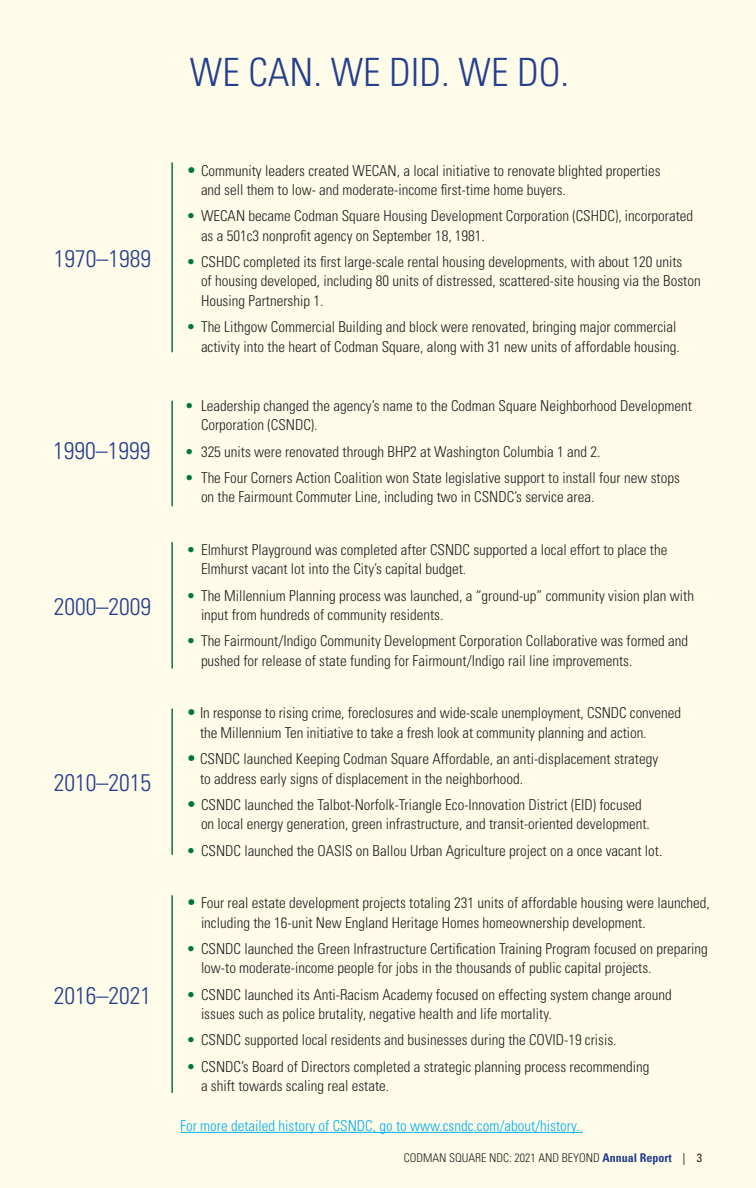
<style>
.page{position:relative;width:756px;height:1188px;background:#fffde9}
.page>*{position:absolute;margin:0;border:0;box-sizing:border-box;transform-origin:0 0}
.t1{font:300 condensed 39px "Univers";color:#253f8e}
.t2{font:300 condensed 24px "Univers";color:#253f8e}
.t3{font:300 condensed 15px/19.5px "Univers";color:#231f20}
.t4{font:300 condensed 15px "Univers";color:#00aeef}
.t5{font:300 condensed 12px "Univers";color:#231f20}
.s1{font-size:16.5px;color:#00763d}
.s2{color:#00763d}
.s3{font-weight:700;color:#253f8e}
.s4{font-family:"Minion Pro";font-weight:400;font-stretch:normal}
.s5{font-weight:400}
</style>
<div class="page">
<hr style="left:180px;top:1132px;width:403px;height:1px;background:#00aeef">
<hr style="left:171px;top:162px;width:2px;height:190px;background:#00763d">
<hr style="left:171px;top:542px;width:2px;height:127px;background:#00763d">
<hr style="left:171px;top:708px;width:2px;height:147px;background:#00763d">
<hr style="left:171px;top:895px;width:2px;height:198px;background:#00763d">
<hr style="left:171px;top:401px;width:2px;height:105px;background:#00763d">
<p class="t1" style="left:190px;top:49px;width:381px">WE CAN. WE DID. WE DO.</p>
<p class="t2" style="left:54px;top:244px;width:99px">1970–1989</p>
<p class="t2" style="left:53px;top:436px;width:99px">1990–1999</p>
<p class="t2" style="left:54px;top:593px;width:99px">2000–2009</p>
<p class="t2" style="left:54px;top:768px;width:99px">2010–2015</p>
<p class="t2" style="left:54px;top:981px;width:99px">2016–2021</p>
<p class="t3" style="left:201px;top:161px;width:461px;text-indent:-15px"><span class="s1">•</span> Community leaders created WECAN, a local initiative to renovate blighted properties and sell them to low- and moderate-income first-time home buyers.</p>
<p class="t3" style="left:201px;top:206px;width:494px;text-indent:-15px"><span class="s2">•</span> WECAN became Codman Square Housing Development Corporation (CSHDC), incorporated as a 501c3 nonprofit agency on September 18, 1981.</p>
<p class="t3" style="left:201px;top:252px;width:501px;text-indent:-15px"><span class="s2">•</span> CSHDC completed its first large-scale rental housing developments, with about 120 units<br>of housing developed, including 80 units of distressed, scattered-site housing via the Boston<br>Housing Partnership 1.</p>
<p class="t3" style="left:186px;top:317px;width:495px;text-align:right"><span class="s2">•</span> The Lithgow Commercial Building and block were renovated, bringing major commercial activity into the heart of Codman Square, along with 31 new units of affordable housing.</p>
<p class="t3" style="left:201px;top:396px;width:492px;text-indent:-16px"><span class="s2">•</span> Leadership changed the agency’s name to the Codman Square Neighborhood Development<br>Corporation (CSNDC).</p>
<p class="t3" style="left:185px;top:442px;width:417px"><span class="s2">•</span> 325 units were renovated through BHP2 at Washington Columbia 1 and 2.</p>
<p class="t3" style="left:201px;top:468px;width:480px;text-indent:-16px"><span class="s2">•</span> The Four Corners Action Coalition won State legislative support to install four new stops on the Fairmount Commuter Line, including two in CSNDC’s service area.</p>
<p class="t3" style="left:201px;top:540px;width:468px;text-indent:-15px"><span class="s2">•</span> Elmhurst Playground was completed after CSNDC supported a local effort to place the<br>Elmhurst vacant lot into the City’s capital budget.</p>
<p class="t3" style="left:201px;top:586px;width:495px;text-indent:-15px"><span class="s2">•</span> The Millennium Planning process was launched, a “ground-up” community vision plan with input from hundreds of community residents.</p>
<p class="t3" style="left:201px;top:631px;width:489px;text-indent:-15px"><span class="s2">•</span> The Fairmount/Indigo Community Development Corporation Collaborative was formed and pushed for release of state funding for Fairmount/Indigo rail line improvements.</p>
<p class="t3" style="left:200px;top:703px;width:482px;text-indent:-14px"><span class="s1">•</span> In response to rising crime, foreclosures and wide-scale unemployment, CSNDC convened the Millennium Ten initiative to take a fresh look at community planning and action.</p>
<p class="t3" style="left:200px;top:749px;width:460px;text-indent:-14px"><span class="s1">•</span> CSNDC launched Keeping Codman Square Affordable, an anti-displacement strategy to address early signs of displacement in the neighborhood.</p>
<p class="t3" style="left:201px;top:795px;width:450px;text-indent:-15px"><span class="s1">•</span> CSNDC launched the Talbot-Norfolk-Triangle Eco-Innovation District (EID) focused on local energy generation, green infrastructure, and transit-oriented development.</p>
<p class="t3" style="left:186px;top:841px;width:478px"><span class="s2">•</span> CSNDC launched the OASIS on Ballou Urban Agriculture project on a once vacant lot.</p>
<p class="t3" style="left:201px;top:893px;width:510px;text-indent:-15px"><span class="s1">•</span> Four real estate development projects totaling 231 units of affordable housing were launched, including the 16-unit New England Heritage Homes homeownership development.</p>
<p class="t3" style="left:201px;top:939px;width:508px;text-indent:-15px"><span class="s2">•</span> CSNDC launched the Green Infrastructure Certification Training Program focused on preparing low-to moderate-income people for jobs in the thousands of public capital projects.</p>
<p class="t3" style="left:201px;top:985px;width:472px;text-indent:-15px"><span class="s2">•</span> CSNDC launched its Anti-Racism Academy focused on effecting system change around issues such as police brutality, negative health and life mortality.</p>
<p class="t3" style="left:186px;top:1030px;width:432px"><span class="s2">•</span> CSNDC supported local residents and businesses during the COVID-19 crisis.</p>
<p class="t3" style="left:201px;top:1057px;width:450px;text-indent:-15px"><span class="s2">•</span> CSNDC’s Board of Directors completed a strategic planning process recommending a shift towards scaling real estate.</p>
<p class="t4" style="left:180px;top:1117px;width:401px">For more detailed history of CSNDC, go to www.csndc.com/about/history.</p>
<p class="t5" style="left:404px;top:1151px;width:300px">CODMAN SQUARE NDC: 2021 AND BEYOND <span class="s3">Annual Report</span> <span class="s4">|</span> <span class="s5">3</span></p>
</div>
